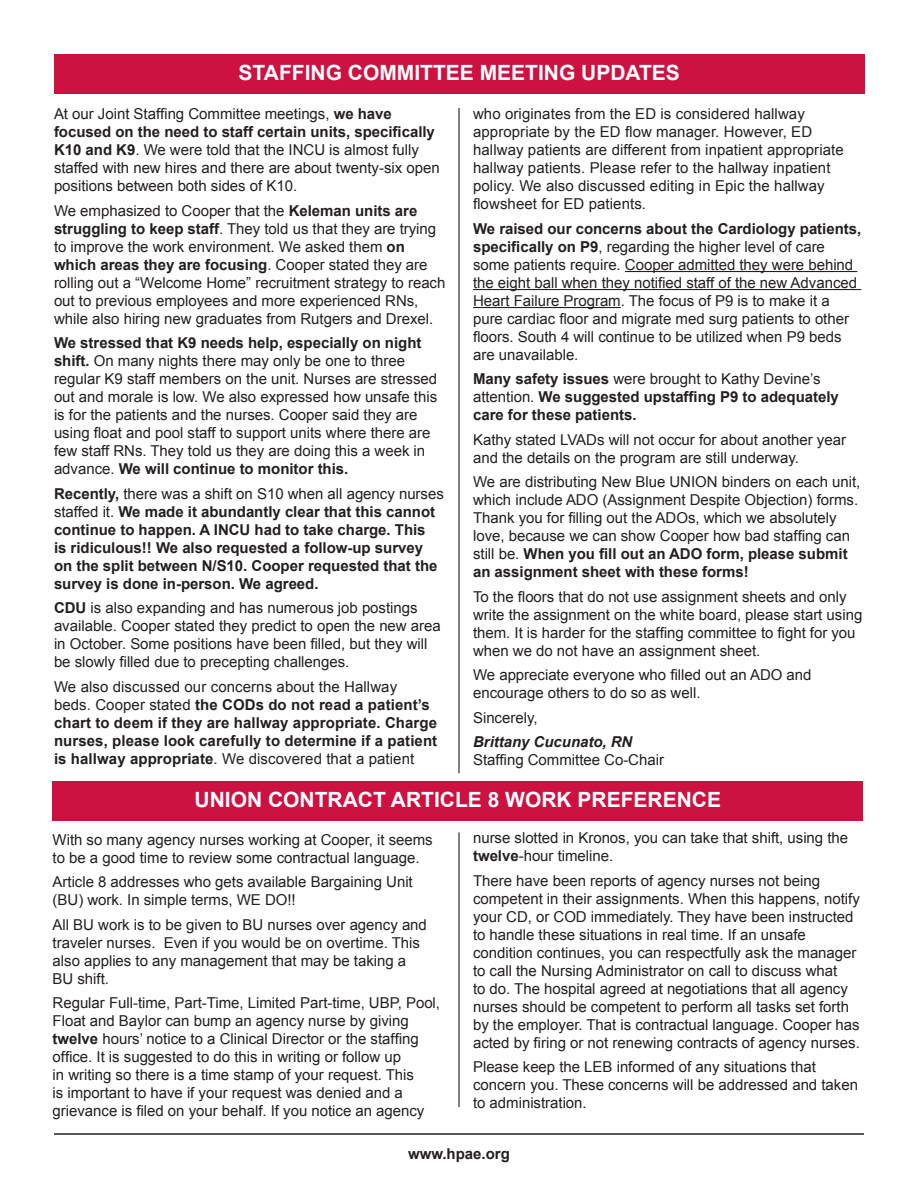
<style>
.page{position:relative;width:918px;height:1188px;background:#fff}
.page>*{position:absolute;margin:0;border:0;box-sizing:border-box;transform-origin:0 0}
.Headers_in_red_box{font:700 21px "Arial";color:#fff}
.Body_Text{font:15px/18px "Arial";color:#231f20}
.Body_Text-2{font:700 15px/18px "Arial";color:#231f20}
.s1{font-weight:700}
.s2{font-weight:400}
.s3{font-weight:700;font-style:italic}
</style>
<div class="page">
<hr style="left:54px;top:1133px;width:810px;height:2px;background:#231f20">
<hr style="left:458px;top:108px;width:2px;height:665px;background:#231f20">
<hr style="left:625px;top:271px;width:232px;height:1px;background:#231f20">
<hr style="left:473px;top:289px;width:388px;height:1px;background:#231f20">
<hr style="left:473px;top:307px;width:148px;height:1px;background:#231f20">
<div style="left:54px;top:54px;width:811px;height:39px;background:#cd1141"></div>
<div style="left:53px;top:781px;width:810px;height:39px;background:#cd1141"></div>
<hr style="left:458px;top:833px;width:2px;height:274px;background:#231f20">
<p class="Headers_in_red_box" style="left:239px;top:59px;width:443px">STAFFING COMMITTEE MEETING UPDATES</p>
<p class="Body_Text" style="left:54px;top:105px;width:387px">At our Joint Staffing Committee meetings, <span class="s1">we have focused on the need to staff certain units, specifically K10 and K9</span>. We were told that the INCU is almost fully staffed with new hires and there are about twenty-six open positions between both sides of K10.</p>
<p class="Body_Text" style="left:54px;top:202px;width:393px">We emphasized to Cooper that the <span class="s1">Keleman units are struggling to keep staff</span>. They told us that they are trying to improve the work environment. We asked them <span class="s1">on which areas they are focusing</span>. Cooper stated they are rolling out a “Welcome Home” recruitment strategy to reach out to previous employees and more experienced RNs, while also hiring new graduates from Rutgers and Drexel.</p>
<p class="Body_Text" style="left:54px;top:334px;width:385px"><span class="s1">We stressed that K9 needs help, especially on night shift.</span> On many nights there may only be one to three regular K9 staff members on the unit. Nurses are stressed out and morale is low. We also expressed how unsafe this is for the patients and the nurses. Cooper said they are using float and pool staff to support units where there are few staff RNs. They told us they are doing this a week in advance. <span class="s1">We will continue to monitor this.</span></p>
<p class="Body_Text-2" style="left:54px;top:485px;width:391px">Recently, <span class="s2">there was a shift on S10 when all agency nurses staffed it.</span> We made it abundantly clear that this cannot continue to happen. A INCU had to take charge. This<br>is ridiculous!! We also requested a follow-up survey on the split between N/S10. Cooper requested that the survey is done in-person. We agreed.</p>
<p class="Body_Text" style="left:54px;top:599px;width:388px"><span class="s1">CDU</span> is also expanding and has numerous job postings available. Cooper stated they predict to open the new area in October. Some positions have been filled, but they will be slowly filled due to precepting challenges.</p>
<p class="Body_Text-2" style="left:54px;top:678px;width:385px"><span class="s2">We also discussed our concerns about the Hallway beds. Cooper stated</span> the CODs do not read a patient’s chart to deem if they are hallway appropriate. Charge nurses, please look carefully to determine if a patient is hallway appropriate<span class="s2">. We discovered that a patient</span></p>
<p class="Headers_in_red_box" style="left:195px;top:786px;width:528px">UNION CONTRACT ARTICLE 8 WORK PREFERENCE</p>
<p class="Body_Text" style="left:53px;top:831px;width:382px">With so many agency nurses working at Cooper, it seems to be a good time to review some contractual language.</p>
<p class="Body_Text" style="left:53px;top:873px;width:362px">Article 8 addresses who gets available Bargaining Unit (BU) work. In simple terms, WE DO!!</p>
<p class="Body_Text" style="left:53px;top:916px;width:376px">All BU work is to be given to BU nurses over agency and traveler nurses. Even if you would be on overtime. This also applies to any management that may be taking a BU shift.</p>
<p class="Body_Text" style="left:53px;top:994px;width:389px">Regular Full-time, Part-Time, Limited Part-time, UBP, Pool, Float and Baylor can bump an agency nurse by giving <span class="s1">twelve</span> hours’ notice to a Clinical Director or the staffing office. It is suggested to do this in writing or follow up<br>in writing so there is a time stamp of your request. This<br>is important to have if your request was denied and a grievance is filed on your behalf. If you notice an agency</p>
<p class="Body_Text" style="left:473px;top:105px;width:372px">who originates from the ED is considered hallway appropriate by the ED flow manager. However, ED hallway patients are different from inpatient appropriate hallway patients. Please refer to the hallway inpatient policy. We also discussed editing in Epic the hallway flowsheet for ED patients.</p>
<p class="Body_Text" style="left:473px;top:220px;width:390px"><span class="s1">We raised our concerns about the Cardiology patients, specifically on P9</span>, regarding the higher level of care some patients require. Cooper admitted they were behind the eight ball when they notified staff of the new Advanced Heart Failure Program. The focus of P9 is to make it a pure cardiac floor and migrate med surg patients to other floors. South 4 will continue to be utilized when P9 beds are unavailable.</p>
<p class="Body_Text-2" style="left:473px;top:371px;width:367px">Many safety issues <span class="s2">were brought to Kathy Devine’s attention.</span> We suggested upstaffing P9 to adequately care for these patients.</p>
<p class="Body_Text" style="left:473px;top:431px;width:374px">Kathy stated LVADs will not occur for about another year and the details on the program are still underway.</p>
<p class="Body_Text" style="left:473px;top:473px;width:389px">We are distributing New Blue UNION binders on each unit, which include ADO (Assignment Despite Objection) forms.<br>Thank you for filling out the ADOs, which we absolutely love, because we can show Cooper how bad staffing can still be. <span class="s1">When you fill out an ADO form, please submit an assignment sheet with these forms!</span></p>
<p class="Body_Text" style="left:473px;top:588px;width:391px">To the floors that do not use assignment sheets and only write the assignment on the white board, please start using them. It is harder for the staffing committee to fight for you when we do not have an assignment sheet.</p>
<p class="Body_Text" style="left:473px;top:666px;width:340px">We appreciate everyone who filled out an ADO and encourage others to do so as well.</p>
<p class="Body_Text" style="left:473px;top:709px;width:66px">Sincerely,</p>
<p class="Body_Text" style="left:473px;top:733px;width:192px"><span class="s3">Brittany Cucunato, RN<br></span>Staffing Committee Co-Chair</p>
<p class="Body_Text" style="left:473px;top:829px;width:377px">nurse slotted in Kronos, you can take that shift, using the <span class="s1">twelve</span>-hour timeline.</p>
<p class="Body_Text" style="left:473px;top:872px;width:388px">There have been reports of agency nurses not being competent in their assignments. When this happens, notify your CD, or COD immediately. They have been instructed to handle these situations in real time. If an unsafe condition continues, you can respectfully ask the manager to call the Nursing Administrator on call to discuss what<br>to do. The hospital agreed at negotiations that all agency nurses should be competent to perform all tasks set forth by the employer. That is contractual language. Cooper has acted by firing or not renewing contracts of agency nurses.</p>
<p class="Body_Text" style="left:473px;top:1058px;width:386px">Please keep the LEB informed of any situations that concern you. These concerns will be addressed and taken to administration.</p>
<p class="Body_Text-2" style="left:408px;top:1146px;width:103px">www.hpae.org</p>
</div>
